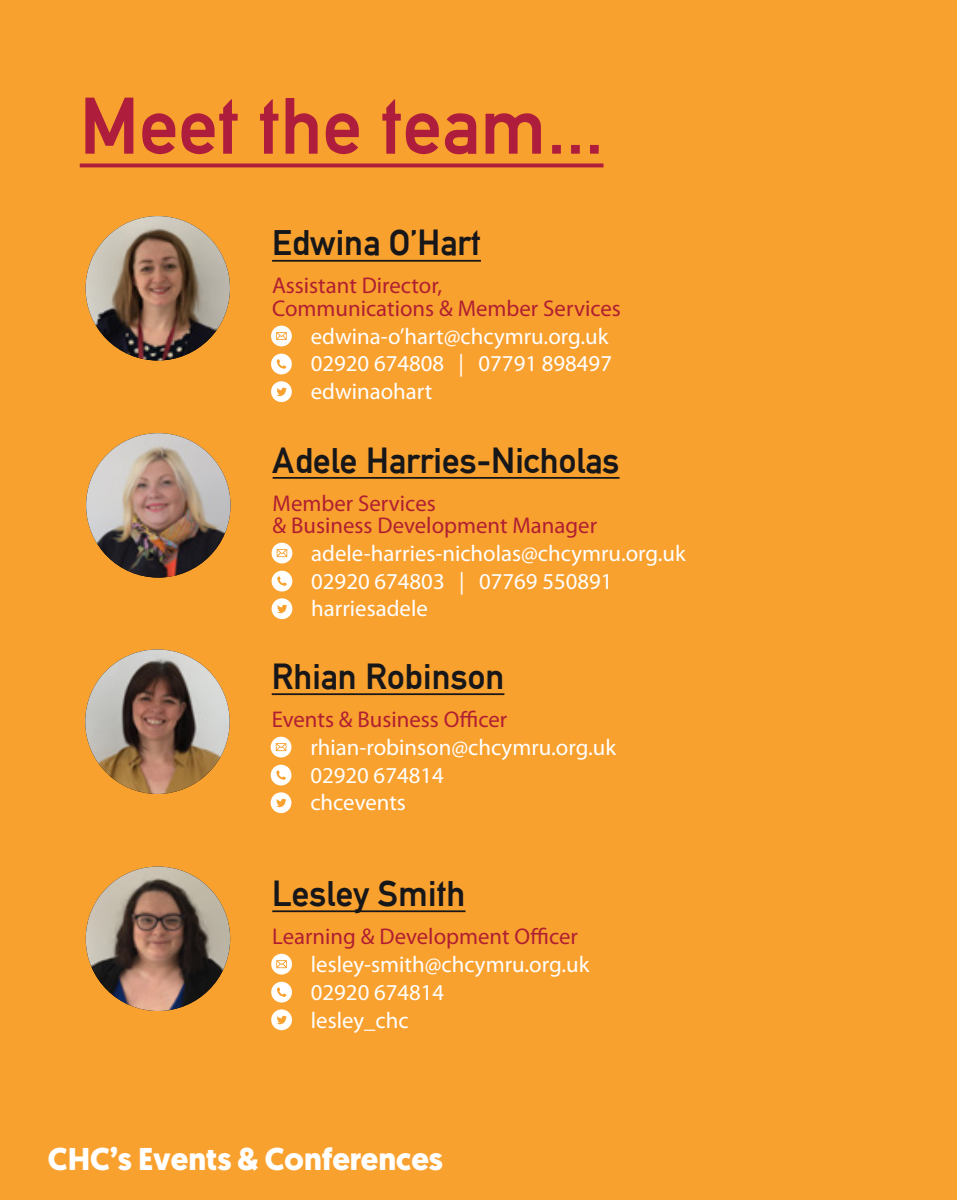
<style>
.page{position:relative;width:957px;height:1200px;background:#fff}
.page>*{position:absolute;margin:0;border:0;box-sizing:border-box;transform-origin:0 0}
.t1{font:78.75px "Alte DIN1451 Mittelschriftgepraegt";color:#af1d3c}
.t2{font:35.55px "Alte DIN1451 Mittelschriftgepraegt";color:#17171a}
.t3{font:700 31.5px "Geomanist";color:#fff}
.t4{font:22.72px/27.9px "Myriad Pro";color:#fff}
.t5{font:22.72px/22.3px "Myriad Pro";color:#b01f31}
</style>
<div class="page">
<div style="left:0;top:0;width:957px;height:1199px;background:#f9a12f"></div>
<svg style="left:80px;top:163px;width:523px;height:4px;background:#b72c3a"></svg>
<img style="left:86px;top:216px;width:144px;height:144px;border-radius:72px">
<hr style="left:272px;top:260px;width:209px;height:1px;background:#17171a">
<svg style="left:271px;top:353px;width:21px;height:21px"></svg>
<svg style="left:271px;top:325px;width:21px;height:21px"></svg>
<svg style="left:271px;top:381px;width:21px;height:21px"></svg>
<img style="left:86px;top:433px;width:144px;height:144px;border-radius:72px">
<hr style="left:273px;top:477px;width:346px;height:1px;background:#17171a">
<svg style="left:272px;top:570px;width:20px;height:21px"></svg>
<svg style="left:272px;top:542px;width:20px;height:21px"></svg>
<svg style="left:272px;top:598px;width:20px;height:21px"></svg>
<img style="left:85px;top:649px;width:145px;height:144px;border-radius:72px">
<hr style="left:272px;top:693px;width:232px;height:2px;background:#17171a">
<svg style="left:271px;top:764px;width:20px;height:21px"></svg>
<svg style="left:271px;top:736px;width:20px;height:21px"></svg>
<svg style="left:271px;top:792px;width:20px;height:20px"></svg>
<img style="left:86px;top:866px;width:144px;height:144px;border-radius:72px">
<hr style="left:272px;top:910px;width:193px;height:1px;background:#17171a">
<svg style="left:271px;top:981px;width:21px;height:21px"></svg>
<svg style="left:271px;top:953px;width:21px;height:21px"></svg>
<svg style="left:271px;top:1009px;width:21px;height:20px"></svg>
<h1 class="t1" style="left:80px;top:79px;width:525px">Meet the team...</h1>
<h2 class="t2" style="left:272px;top:222px;width:210px">Edwina O’Hart</h2>
<p class="t5" style="left:272px;top:274px;width:350px">Assistant Director,<br>Communications &amp; Member Services</p>
<p class="t4" style="left:311px;top:321px;width:303px">edwina-o’hart@chcymru.org.uk<br>02920 674808 | 07791 898497 edwinaohart</p>
<h2 class="t2" style="left:273px;top:439px;width:348px">Adele Harries-Nicholas</h2>
<p class="t5" style="left:273px;top:491px;width:326px">Member Services<br>&amp; Business Development Manager</p>
<p class="t4" style="left:311px;top:538px;width:376px">adele-harries-nicholas@chcymru.org.uk<br>02920 674803 | 07769 550891 harriesadele</p>
<h2 class="t2" style="left:272px;top:655px;width:234px">Rhian Robinson</h2>
<p class="t5" style="left:272px;top:707px;width:237px">Events &amp; Business Officer</p>
<p class="t4" style="left:310px;top:732px;width:307px">rhian-robinson@chcymru.org.uk<br>02920 674814<br>chcevents</p>
<h2 class="t2" style="left:272px;top:872px;width:195px">Lesley Smith</h2>
<p class="t5" style="left:272px;top:924px;width:307px">Learning &amp; Development Officer</p>
<p class="t4" style="left:311px;top:949px;width:280px">lesley-smith@chcymru.org.uk<br>02920 674814<br>lesley_chc</p>
<h3 class="t3" style="left:48px;top:1137px;width:396px">CHC’s Events &amp; Conferences</h3>
</div>
